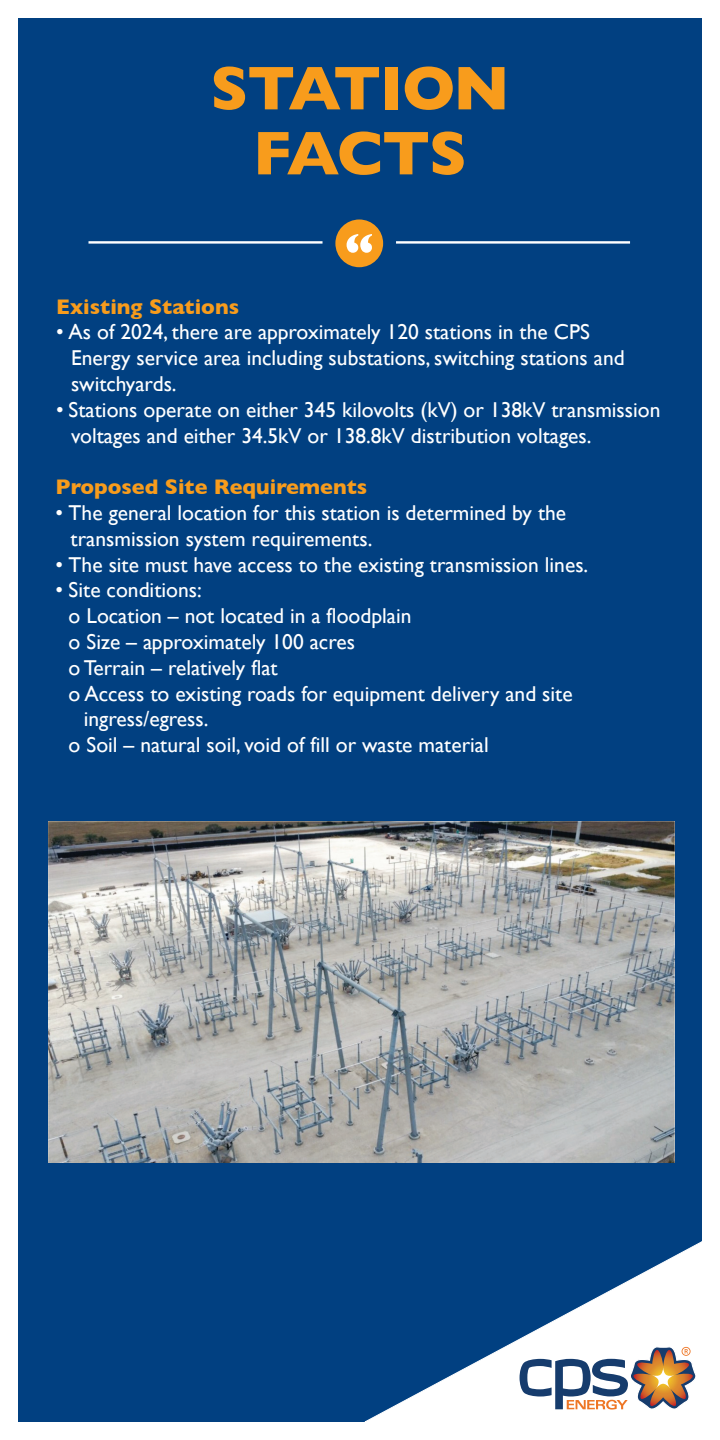
<style>
.page{position:relative;width:720px;height:1440px;background:#fff}
.page>*{position:absolute;margin:0;border:0;box-sizing:border-box;transform-origin:0 0}
.t1{font:700 62.5px "Gill Sans";letter-spacing:-.025em;color:#f89c1c}
.t2{font:21.5px/25.8px "Gill Sans";color:#fff}
.t3{font:700 21.5px "Gill Sans";color:#f89c1c}
</style>
<div class="page">
<div style="left:18px;top:18px;width:684px;height:1404px;background:#014081"></div>
<div style="left:335px;top:219px;width:48px;height:48px;background:#f89c1c;border-radius:50%"></div>
<svg style="left:347px;top:234px;width:25px;height:19px"></svg>
<hr style="left:89px;top:241px;width:234px;height:3px;background:#fff">
<hr style="left:396px;top:241px;width:234px;height:3px;background:#fff">
<img style="left:49px;top:822px;width:625px;height:341px">
<svg style="left:365px;top:1241px;width:337px;height:181px"></svg>
<svg style="left:520px;top:1346px;width:176px;height:64px;background:#b9b2b0"></svg>
<p class="t1" style="left:210px;top:39px;width:301px">STATION</p>
<p class="t1" style="left:253px;top:104px;width:216px">FACTS</p>
<p class="t3" style="left:56px;top:289px;width:184px">Existing Stations</p>
<p class="t2" style="left:71px;top:319px;width:555px;text-indent:-15px">• As of 2024, there are approximately 120 stations in the CPS<br>Energy service area including substations, switching stations and switchyards.</p>
<p class="t2" style="left:71px;top:396px;width:591px;text-indent:-15px">• Stations operate on either 345 kilovolts (kV) or 138kV transmission voltages and either 34.5kV or 138.8kV distribution voltages.</p>
<p class="t3" style="left:56px;top:470px;width:313px">Proposed Site Requirements</p>
<p class="t2" style="left:71px;top:500px;width:497px;text-indent:-15px">• The general location for this station is determined by the transmission system requirements.</p>
<p class="t2" style="left:56px;top:551px;width:534px">• The site must have access to the existing transmission lines.</p>
<p class="t2" style="left:56px;top:577px;width:148px">• Site conditions:</p>
<p class="t2" style="left:69px;top:603px;width:344px">o Location – not located in a floodplain</p>
<p class="t2" style="left:69px;top:629px;width:288px">o Size – approximately 100 acres</p>
<p class="t2" style="left:69px;top:654px;width:211px">o Terrain – relatively flat</p>
<p class="t2" style="left:69px;top:680px;width:506px">o Access to existing roads for equipment delivery and site</p>
<p class="t2" style="left:84px;top:706px;width:126px">ingress/egress.</p>
<p class="t2" style="left:69px;top:732px;width:422px">o Soil – natural soil, void of fill or waste material</p>
</div>
